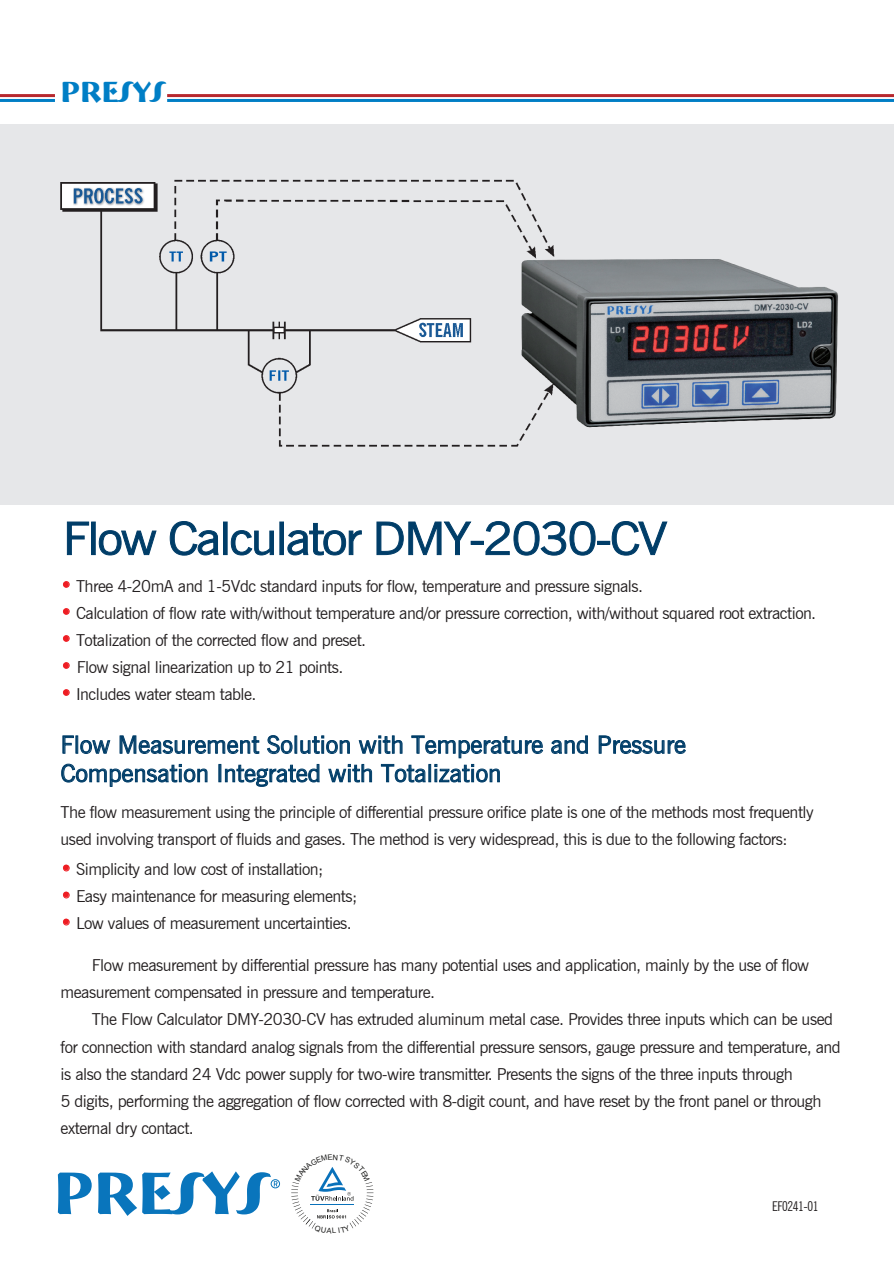
<style>
.page{position:relative;width:894px;height:1266px;background:#fff}
.page>*{position:absolute;margin:0;border:0;box-sizing:border-box;transform-origin:0 0}
.t1{font:45px "News Gothic BT";letter-spacing:-.045em;color:#003d68;scale:1.11 1}
.t2{font:700 30px "Bremen BT";color:#007ec5}
.t3{font:24px/28.5px "News Gothic BT";color:#003d68}
.t4{font:16.5px/27px "News Gothic BT";letter-spacing:-.03em;color:#231f20}
.t5{font:condensed 13.5px "News Gothic BT";letter-spacing:-.03em;color:#231f20}
.s1{font-size:19.5px;color:#ee1d23}
</style>
<div class="page">
<svg style="left:67px;top:521px;width:22px;height:33px"></svg>
<div style="left:91px;top:521px;width:4px;height:33px;border:1px solid #003d68"></div>
<svg style="left:99px;top:530px;width:57px;height:25px"></svg>
<svg style="left:170px;top:521px;width:48px;height:34px"></svg>
<div style="left:223px;top:521px;width:4px;height:33px;border:1px solid #003d68"></div>
<svg style="left:231px;top:530px;width:42px;height:25px"></svg>
<svg style="left:287px;top:523px;width:74px;height:32px"></svg>
<svg style="left:376px;top:521px;width:291px;height:34px"></svg>
<hr style="left:167px;top:99px;width:726px;height:3px;background:#007ec5">
<hr style="left:0;top:99px;width:55px;height:3px;background:#007ec5">
<hr style="left:167px;top:94px;width:726px;height:3px;background:#b7282e">
<hr style="left:0;top:94px;width:55px;height:3px;background:#b7282e">
<img style="left:0;top:124px;width:893px;height:380px">
<svg style="left:63px;top:581px;width:7px;height:7px"></svg>
<svg style="left:63px;top:608px;width:7px;height:7px"></svg>
<svg style="left:63px;top:635px;width:7px;height:7px"></svg>
<svg style="left:63px;top:662px;width:7px;height:7px"></svg>
<svg style="left:63px;top:689px;width:7px;height:7px"></svg>
<svg style="left:551px;top:735px;width:36px;height:18px"></svg>
<svg style="left:598px;top:735px;width:87px;height:18px"></svg>
<svg style="left:61px;top:735px;width:482px;height:51px"></svg>
<svg style="left:63px;top:864px;width:7px;height:7px"></svg>
<svg style="left:63px;top:891px;width:7px;height:7px"></svg>
<svg style="left:63px;top:918px;width:7px;height:7px"></svg>
<div style="left:271px;top:1178px;width:9px;height:9px;border:1px solid #0975bc;border-radius:50%"></div>
<svg style="left:58px;top:1171px;width:219px;height:44px"></svg>
<svg style="left:291px;top:1167px;width:82px;height:62px"></svg>
<h2 class="t2" style="left:61px;top:73px;width:105px">PRESYS</h2>
<h1 class="t1" style="left:62px;top:511px;width:546px">Flow Calculator DMY-2030-CV</h1>
<p class="t4" style="left:61px;top:572px;width:583px"><span class="s1">•</span> Three 4-20mA and 1-5Vdc standard inputs for flow, temperature and pressure signals.</p>
<p class="t4" style="left:61px;top:599px;width:756px"><span class="s1">•</span> Calculation of flow rate with/without temperature and/or pressure correction, with/without squared root extraction.</p>
<p class="t4" style="left:61px;top:626px;width:307px"><span class="s1">•</span> Totalization of the corrected flow and preset.</p>
<p class="t4" style="left:61px;top:653px;width:284px"><span class="s1">•</span> Flow signal linearization up to 21 points.</p>
<p class="t4" style="left:61px;top:680px;width:197px"><span class="s1">•</span> Includes water steam table.</p>
<h3 class="t3" style="left:61px;top:730px;width:626px">Flow Measurement Solution with Temperature and Pressure<br>Compensation Integrated with Totalization</h3>
<p class="t4" style="left:61px;top:798px;width:754px">The flow measurement using the principle of differential pressure orifice plate is one of the methods most frequently used involving transport of fluids and gases. The method is very widespread, this is due to the following factors:</p>
<p class="t4" style="left:61px;top:855px;width:264px"><span class="s1">•</span> Simplicity and low cost of installation;</p>
<p class="t4" style="left:61px;top:882px;width:298px"><span class="s1">•</span> Easy maintenance for measuring elements;</p>
<p class="t4" style="left:61px;top:909px;width:293px"><span class="s1">•</span> Low values of measurement uncertainties.</p>
<p class="t4" style="left:61px;top:951px;width:749px;text-indent:31px">Flow measurement by differential pressure has many potential uses and application, mainly by the use of flow measurement compensated in pressure and temperature.</p>
<p class="t4" style="left:61px;top:1005px;width:781px;text-indent:31px">The Flow Calculator DMY-2030-CV has extruded aluminum metal case. Provides three inputs which can be used for connection with standard analog signals from the differential pressure sensors, gauge pressure and temperature, and is also the standard 24 Vdc power supply for two-wire transmitter. Presents the signs of the three inputs through<br>5 digits, performing the aggregation of flow corrected with 8-digit count, and have reset by the front panel or through external dry contact.</p>
<p class="t5" style="left:771px;top:1197px;width:48px">EF0241-01</p>
</div>
